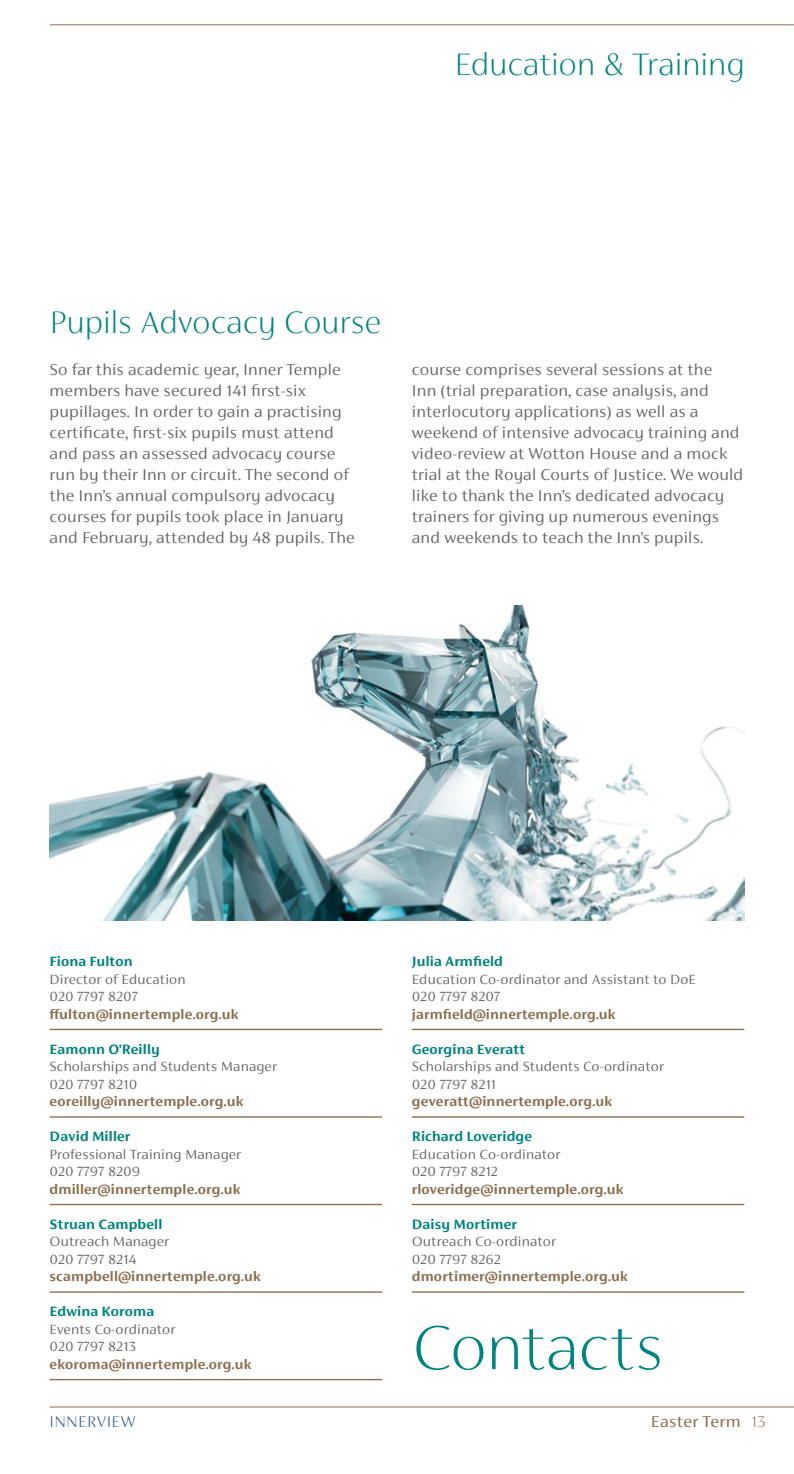
<style>
.page{position:relative;width:794px;height:1474px;background:#fff}
.page>*{position:absolute;margin:0;border:0;box-sizing:border-box;transform-origin:0 0}
.t1{font:100 70px "FS Siena";letter-spacing:-.01em;color:#00847e}
.E_T_head_20_18{font:100 35px "FS Siena";letter-spacing:-.01em;color:#00847e}
.Text_first_para_9_12{font:300 17.5px/21px "FS Siena";letter-spacing:.01em;color:#646363}
.t2{font:17.5px "FS Siena";letter-spacing:.02em;color:#8b7153}
.t3{font:100 17.5px "FS Siena";letter-spacing:.02em;color:#164194}
.t4{font:300 14.88px "FS Siena";letter-spacing:.01em;color:#646363}
.t5{font:700 14.88px "FS Siena";letter-spacing:.01em;color:#8b7153}
.t6{font:700 14.88px "FS Siena";letter-spacing:.01em;color:#00847e}
.s1{font-weight:100}
</style>
<div class="page">
<hr style="left:50px;top:1406px;width:744px;height:1px;background:#8b7153">
<hr style="left:50px;top:24px;width:744px;height:1px;background:#8b7153">
<hr style="left:50px;top:1028px;width:332px;height:2px;background:#8b7153">
<hr style="left:50px;top:1116px;width:332px;height:1px;background:#8b7153">
<hr style="left:50px;top:1203px;width:332px;height:2px;background:#8b7153">
<hr style="left:50px;top:1291px;width:332px;height:1px;background:#8b7153">
<hr style="left:50px;top:1378px;width:332px;height:2px;background:#8b7153">
<hr style="left:412px;top:1028px;width:332px;height:2px;background:#8b7153">
<hr style="left:412px;top:1116px;width:332px;height:1px;background:#8b7153">
<hr style="left:412px;top:1203px;width:332px;height:2px;background:#8b7153">
<hr style="left:412px;top:1291px;width:332px;height:1px;background:#8b7153">
<img style="left:50px;top:606px;width:694px;height:314px">
<p class="E_T_head_20_18" style="left:454px;top:46px;width:291px">Education &amp; Training</p>
<p class="E_T_head_20_18" style="left:50px;top:304px;width:333px">Pupils Advocacy Course</p>
<p class="Text_first_para_9_12" style="left:50px;top:358px;width:307px">So far this academic year, Inner Temple members have secured 141 first-six pupillages. In order to gain a practising certificate, first-six pupils must attend and pass an assessed advocacy course run by their Inn or circuit. The second of the Inn’s annual compulsory advocacy courses for pupils took place in January and February, attended by 48 pupils. The</p>
<p class="Text_first_para_9_12" style="left:412px;top:358px;width:333px">course comprises several sessions at the<br>Inn (trial preparation, case analysis, and interlocutory applications) as well as a weekend of intensive advocacy training and video-review at Wotton House and a mock trial at the Royal Courts of Justice. We would like to thank the Inn’s dedicated advocacy trainers for giving up numerous evenings and weekends to teach the Inn’s pupils.</p>
<p class="t6" style="left:50px;top:953px;width:85px">Fiona Fulton</p>
<p class="t4" style="left:50px;top:971px;width:138px">Director of Education</p>
<p class="t4" style="left:50px;top:988px;width:90px">020 7797 8207</p>
<p class="t5" style="left:50px;top:1005px;width:191px">ffulton@innertemple.org.uk</p>
<p class="t6" style="left:50px;top:1040px;width:112px">Eamonn O’Reilly</p>
<p class="t4" style="left:50px;top:1058px;width:229px">Scholarships and Students Manager</p>
<p class="t4" style="left:50px;top:1076px;width:89px">020 7797 8210</p>
<p class="t5" style="left:50px;top:1093px;width:195px">eoreilly@innertemple.org.uk</p>
<p class="t6" style="left:50px;top:1128px;width:82px">David Miller</p>
<p class="t4" style="left:50px;top:1146px;width:193px">Professional Training Manager</p>
<p class="t4" style="left:50px;top:1163px;width:92px">020 7797 8209</p>
<p class="t5" style="left:50px;top:1180px;width:192px">dmiller@innertemple.org.uk</p>
<p class="t6" style="left:50px;top:1215px;width:114px">Struan Campbell</p>
<p class="t4" style="left:50px;top:1233px;width:121px">Outreach Manager</p>
<p class="t4" style="left:50px;top:1251px;width:88px">020 7797 8214</p>
<p class="t5" style="left:50px;top:1268px;width:213px">scampbell@innertemple.org.uk</p>
<p class="t6" style="left:50px;top:1303px;width:106px">Edwina Koroma</p>
<p class="t4" style="left:50px;top:1321px;width:127px">Events Co-ordinator</p>
<p class="t4" style="left:50px;top:1338px;width:88px">020 7797 8213</p>
<p class="t5" style="left:50px;top:1355px;width:204px">ekoroma@innertemple.org.uk</p>
<p class="t6" style="left:412px;top:953px;width:93px">Julia Armfield</p>
<p class="t4" style="left:412px;top:971px;width:286px">Education Co-ordinator and Assistant to DoE</p>
<p class="t4" style="left:412px;top:988px;width:90px">020 7797 8207</p>
<p class="t5" style="left:412px;top:1005px;width:205px">jarmfield@innertemple.org.uk</p>
<p class="t6" style="left:412px;top:1040px;width:115px">Georgina Everatt</p>
<p class="t4" style="left:412px;top:1058px;width:253px">Scholarships and Students Co-ordinator</p>
<p class="t4" style="left:412px;top:1076px;width:86px">020 7797 8211</p>
<p class="t5" style="left:412px;top:1093px;width:202px">geveratt@innertemple.org.uk</p>
<p class="t6" style="left:412px;top:1128px;width:122px">Richard Loveridge</p>
<p class="t4" style="left:412px;top:1146px;width:150px">Education Co-ordinator</p>
<p class="t4" style="left:412px;top:1163px;width:88px">020 7797 8212</p>
<p class="t5" style="left:412px;top:1180px;width:213px">rloveridge@innertemple.org.uk</p>
<p class="t6" style="left:412px;top:1215px;width:106px">Daisy Mortimer</p>
<p class="t4" style="left:412px;top:1233px;width:146px">Outreach Co-ordinator</p>
<p class="t4" style="left:412px;top:1251px;width:91px">020 7797 8262</p>
<p class="t5" style="left:412px;top:1268px;width:217px">dmortimer@innertemple.org.uk</p>
<p class="t1" style="left:412px;top:1311px;width:253px">Contacts</p>
<p class="t3" style="left:50px;top:1412px;width:87px">INNERVIEW</p>
<p class="t2" style="left:651px;top:1412px;width:116px">Easter Term <span class="s1">13</span></p>
</div>
